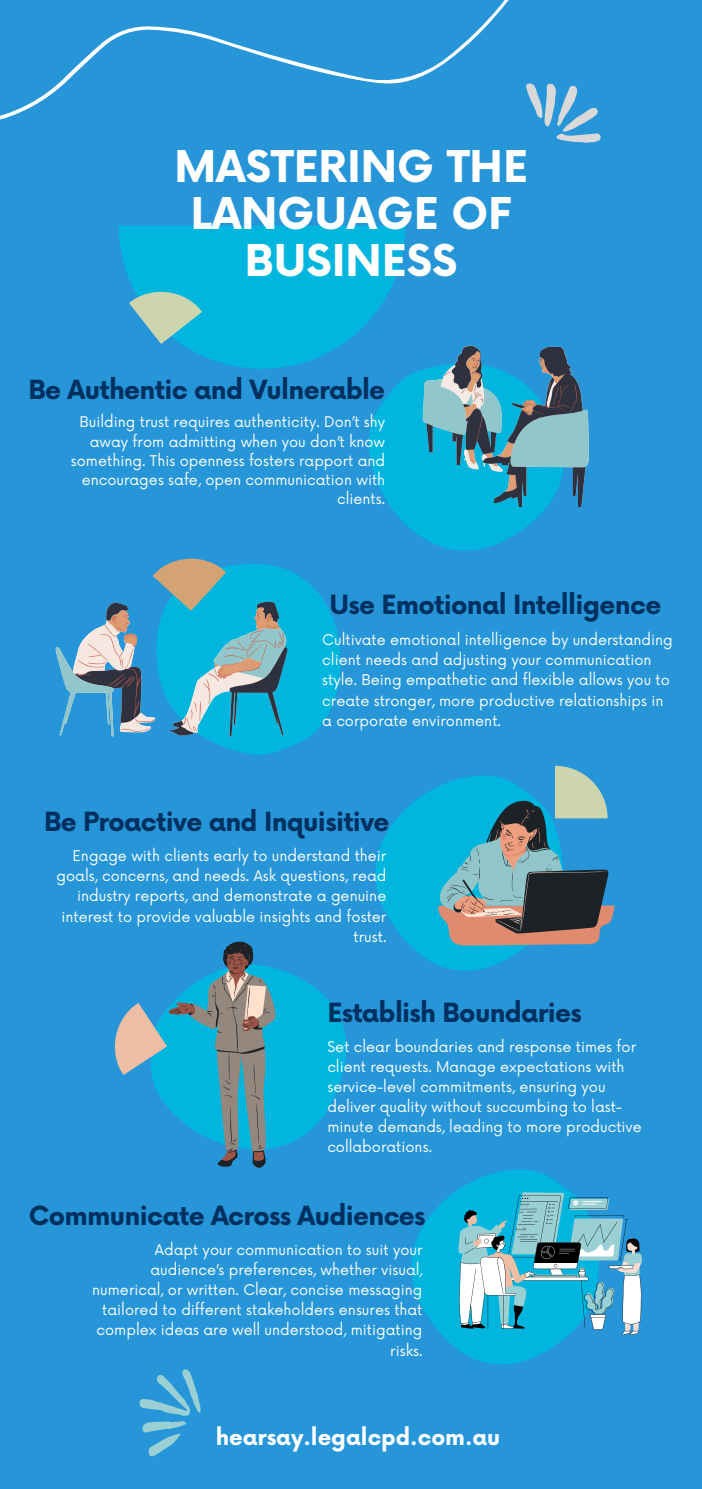
<style>
.page{position:relative;width:702px;height:1489px;background:#fff}
.page>*{position:absolute;margin:0;border:0;box-sizing:border-box;transform-origin:0 0}
.t1{font:700 42.75px/47px "Now";color:#fff;text-align:center}
.t2{font:700 25.75px "Now";letter-spacing:-.025em;color:#003060}
.t3{font:700 22px "Now";color:#fff}
.t4{font:14.5px/20px "Now";color:#fff;text-align:right}
</style>
<div class="page">
<div style="left:0;top:0;width:701px;height:1489px;background:#2696d9"></div>
<svg style="left:0;top:0;width:509px;height:120px"></svg>
<svg style="left:275px;top:968px;width:72px;height:180px;fill:#00b6de"></svg>
<svg style="left:333px;top:765px;width:226px;height:243px"></svg>
<svg style="left:111px;top:570px;width:315px;height:237px"></svg>
<svg style="left:119px;top:226px;width:286px;height:142px"></svg>
<svg style="left:526px;top:83px;width:74px;height:60px"></svg>
<svg style="left:139px;top:1369px;width:62px;height:88px"></svg>
<svg style="left:337px;top:351px;width:210px;height:246px"></svg>
<svg style="left:422px;top:346px;width:167px;height:161px"></svg>
<svg style="left:411px;top:1169px;width:159px;height:196px;fill:#00b6de"></svg>
<svg style="left:437px;top:766px;width:177px;height:180px"></svg>
<svg style="left:457px;top:1192px;width:185px;height:143px;background:#5cb5cc"></svg>
<svg style="left:114px;top:941px;width:161px;height:227px"></svg>
<svg style="left:56px;top:558px;width:232px;height:178px"></svg>
<p class="t1" style="left:174px;top:146px;width:355px">MASTERING THE<br>LANGUAGE OF<br>BUSINESS</p>
<p class="t2" style="left:28px;top:376px;width:358px">Be Authentic and Vulnerable</p>
<p class="t4" style="left:71px;top:413px;width:316px;line-height:19.2px">Building trust requires authenticity. Don’t shy away from admitting when you don’t know something. This openness fosters rapport and encourages safe, open communication with clients.</p>
<p class="t2" style="left:329px;top:591px;width:333px">Use Emotional Intelligence</p>
<h2 class="t4" style="left:322px;top:631px;width:352px;text-align:left">Cultivate emotional intelligence by understanding client needs and adjusting your communication style. Being empathetic and flexible allows you to create stronger, more productive relationships in a corporate environment.</h2>
<h1 class="t2" style="left:44px;top:808px;width:347px">Be Proactive and Inquisitive</h1>
<p class="t4" style="left:56px;top:847px;width:331px">Engage with clients early to understand their goals, concerns, and needs. Ask questions, read industry reports, and demonstrate a genuine interest to provide valuable insights and foster trust.</p>
<p class="t2" style="left:327px;top:999px;width:256px">Establish Boundaries</p>
<p class="t4" style="left:327px;top:1037px;width:316px;text-align:left">Set clear boundaries and response times for client requests. Manage expectations with service-level commitments, ensuring you deliver quality without succumbing to last&shy;minute demands, leading to more productive collaborations.</p>
<p class="t2" style="left:29px;top:1202px;width:398px">Communicate Across Audiences</p>
<h2 class="t4" style="left:92px;top:1240px;width:331px">Adapt your communication to suit your audience’s preferences, whether visual, numerical, or written. Clear, concise messaging tailored to different stakeholders ensures that complex ideas are well understood, mitigating risks.</h2>
<p class="t3" style="left:215px;top:1425px;width:286px">hearsay.legalcpd.com.au</p>
</div>
